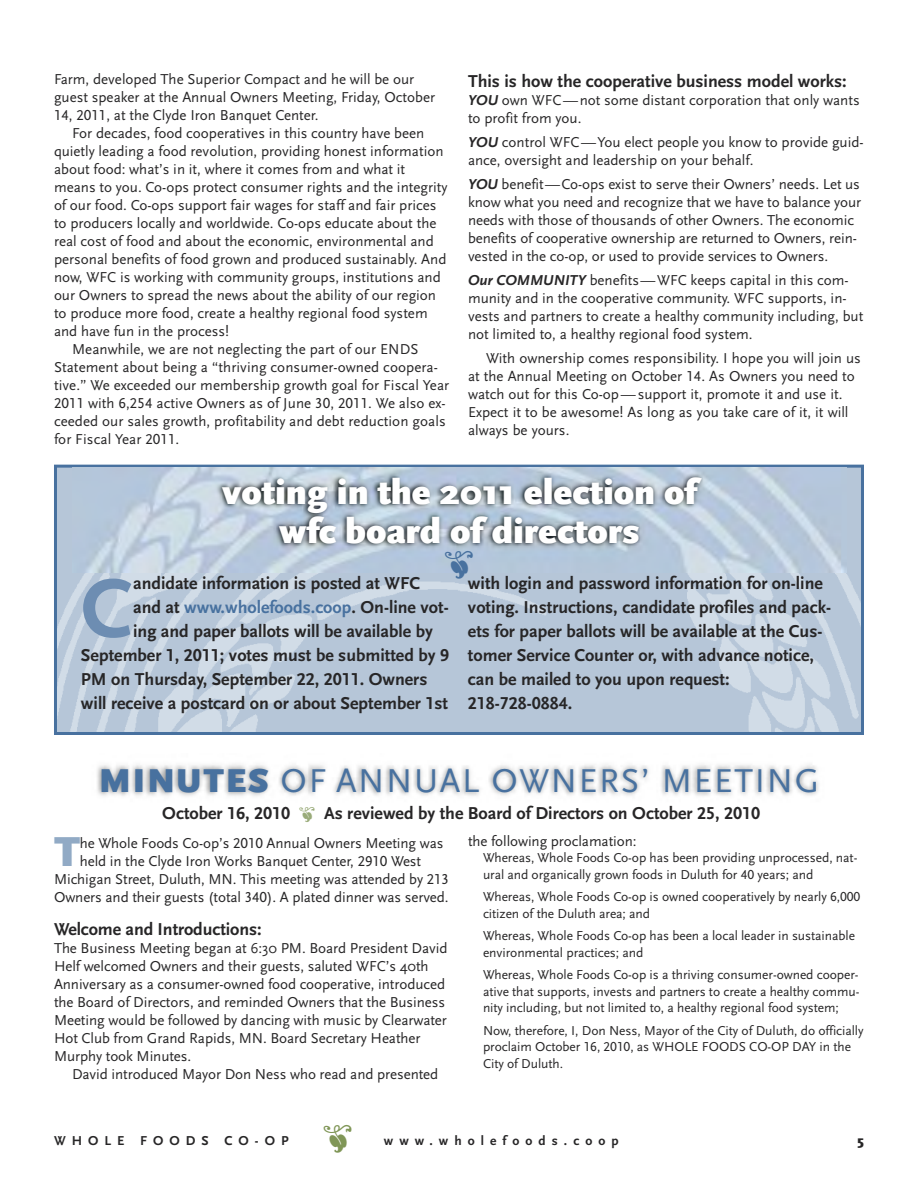
<style>
.page{position:relative;width:918px;height:1188px;background:#fff}
.page>*{position:absolute;margin:0;border:0;box-sizing:border-box;transform-origin:0 0}
.t1{font:700 86.55px "Scala Sans LF";color:#6d8db2}
.t2{font:900 43.65px "Scala Sans";color:#91aac5}
.t3{font:900 36px/39px "Scala Sans";color:#fff;text-align:center}
.t4{font:34.5px "Scala Sans LF";letter-spacing:.05em;color:#48719f}
.t5{font:33px "Truesdell Sorts";color:#809657}
.t6{font:33px "Truesdell Sorts";color:#48719f}
.t7{font:700 18px/24px "Scala Sans LF";color:#272627}
.t8{font:700 18px "Scala Sans";color:#272627}
.t9{font:700 18px "Scala Sans LF";color:#48719f}
.t10{font:15px/18px "Scala Sans LF";color:#272627}
.t11{font:15px/18px "Scala Sans";letter-spacing:-.005em;color:#272627}
.t12{font:13.5px/16.5px "Scala Sans LF";letter-spacing:-.005em;color:#272627}
.t13{font:700 13.5px "Scala Sans LF";letter-spacing:.45em;color:#272627}
.t14{font:900 13.5px "Scala Sans";color:#272627}
.s1{font-weight:700;font-style:italic}
.s2{color:#272627}
.s3{font-family:"Scala Sans";font-weight:900}
.s4{font-family:"Truesdell Sorts";font-weight:400;color:#99ab79}
</style>
<div class="page">
<img style="left:97px;top:764px;width:722px;height:32px">
<img style="left:58px;top:469px;width:802px;height:262px">
<div style="left:54px;top:465px;width:810px;height:270px;border:3px solid #48719f"></div>
<img style="left:73px;top:466px;width:774px;height:107px">
<p class="t10" style="left:54px;top:72px;width:383px">Farm, developed The Superior Compact and he will be our guest speaker at the Annual Owners Meeting, Friday, October<br>14, 2011, at the Clyde Iron Banquet Center.</p>
<p class="t10" style="left:72px;top:126px;width:354px">For decades, food cooperatives in this country have been</p>
<p class="t10" style="left:54px;top:144px;width:391px">quietly leading a food revolution, providing honest information</p>
<p class="t10" style="left:54px;top:162px;width:353px">about food: what’s in it, where it comes from and what it</p>
<p class="t10" style="left:54px;top:180px;width:395px">means to you. Co-ops protect consumer rights and the integrity</p>
<p class="t10" style="left:54px;top:198px;width:384px">of our food. Co-ops support fair wages for staff and fair prices</p>
<p class="t10" style="left:54px;top:216px;width:384px">to producers locally and worldwide. Co-ops educate about the</p>
<p class="t10" style="left:54px;top:234px;width:381px">real cost of food and about the economic, environmental and</p>
<p class="t10" style="left:54px;top:252px;width:394px">personal benefits of food grown and produced sustainably. And</p>
<p class="t10" style="left:54px;top:270px;width:388px">now, WFC is working with community groups, institutions and</p>
<p class="t10" style="left:54px;top:288px;width:384px">our Owners to spread the news about the ability of our region</p>
<p class="t10" style="left:54px;top:306px;width:375px">to produce more food, create a healthy regional food system</p>
<p class="t10" style="left:54px;top:324px;width:177px">and have fun in the process!</p>
<p class="t10" style="left:72px;top:342px;width:348px">Meanwhile, we are not neglecting the part of our ENDS</p>
<p class="t10" style="left:54px;top:360px;width:385px">Statement about being a “thriving consumer-owned coopera-</p>
<p class="t10" style="left:54px;top:378px;width:397px">tive.” We exceeded our membership growth goal for Fiscal Year</p>
<p class="t10" style="left:54px;top:396px;width:393px">2011 with 6,254 active Owners as of June 30, 2011. We also ex-</p>
<p class="t10" style="left:54px;top:414px;width:393px">ceeded our sales growth, profitability and debt reduction goals</p>
<p class="t10" style="left:54px;top:432px;width:127px">for Fiscal Year 2011.</p>
<p class="t8" style="left:468px;top:73px;width:380px">This is how the cooperative business model works:</p>
<p class="t10" style="left:468px;top:92px;width:393px"><span class="s1">YOU</span> own WFC—not some distant corporation that only wants to profit from you.</p>
<p class="t10" style="left:468px;top:134px;width:397px"><span class="s1">YOU</span> control WFC—You elect people you know to provide guid&shy;ance, oversight and leadership on your behalf.</p>
<p class="t10" style="left:468px;top:176px;width:395px"><span class="s1">YOU</span> benefit—Co-ops exist to serve their Owners’ needs. Let us know what you need and recognize that we have to balance your needs with those of thousands of other Owners. The economic benefits of cooperative ownership are returned to Owners, rein&shy;vested in the co-op, or used to provide services to Owners.</p>
<p class="t10" style="left:468px;top:272px;width:397px"><span class="s1">Our COMMUNITY</span> benefits—WFC keeps capital in this com&shy;munity and in the cooperative community. WFC supports, in&shy;vests and partners to create a healthy community including, but not limited to, a healthy regional food system.</p>
<p class="t10" style="left:468px;top:350px;width:394px;text-indent:18px">With ownership comes responsibility. I hope you will join us at the Annual Meeting on October 14. As Owners you need to watch out for this Co-op— support it, promote it and use it.<br>Expect it to be awesome! As long as you take care of it, it will always be yours.</p>
<h3 class="t3" style="left:222px;top:474px;width:476px">voting in the 2011 election of wfc board of directors</h3>
<h3 class="t6" style="left:444px;top:543px;width:31px">A</h3>
<p class="t7" style="left:468px;top:572px;width:365px">with login and password information for on-line voting. Instructions, candidate profiles and pack&shy;ets for paper ballots will be available at the Cus&shy;tomer Service Counter or, with advance notice, can be mailed to you upon request:<br>218-728-0884.</p>
<h1 class="t1" style="left:81px;top:574px;width:54px">C</h1>
<p class="t7" style="left:133px;top:572px;width:289px">andidate information is posted at WFC</p>
<p class="t9" style="left:133px;top:600px;width:317px"><span class="s2">and at</span> www.wholefoods.coop<span class="s2">. On-line vot-</span></p>
<p class="t7" style="left:133px;top:620px;width:301px">ing and paper ballots will be available by</p>
<p class="t7" style="left:81px;top:644px;width:370px">September 1, 2011; votes must be submitted by 9</p>
<p class="t7" style="left:81px;top:668px;width:348px">PM on Thursday, September 22, 2011. Owners</p>
<p class="t7" style="left:81px;top:692px;width:369px">will receive a postcard on or about September 1st</p>
<h3 class="t4" style="left:99px;top:767px;width:722px"><span class="s3">MINUTES</span> OF ANNUAL OWNERS’ MEETING</h3>
<p class="t7" style="left:162px;top:802px;width:599px">October 16, 2010 <span class="s4">A</span> As reviewed by the Board of Directors on October 25, 2010</p>
<h2 class="t2" style="left:54px;top:829px;width:28px">T</h2>
<p class="t10" style="left:80px;top:835px;width:365px">he Whole Foods Co-op’s 2010 Annual Owners Meeting was</p>
<p class="t10" style="left:80px;top:853px;width:343px">held in the Clyde Iron Works Banquet Center, 2910 West</p>
<p class="t10" style="left:54px;top:871px;width:397px">Michigan Street, Duluth, MN. This meeting was attended by 213</p>
<p class="t10" style="left:54px;top:889px;width:396px">Owners and their guests (total 340). A plated dinner was served.</p>
<p class="t8" style="left:54px;top:922px;width:209px">Welcome and Introductions:</p>
<p class="t11" style="left:54px;top:940px;width:395px">The Business Meeting began at 6:30 PM. Board President David Helf welcomed Owners and their guests, saluted WFC’s 40th Anniversary as a consumer-owned food cooperative, introduced the Board of Directors, and reminded Owners that the Business Meeting would be followed by dancing with music by Clearwater Hot Club from Grand Rapids, MN. Board Secretary Heather Murphy took Minutes.</p>
<p class="t10" style="left:72px;top:1066px;width:368px">David introduced Mayor Don Ness who read and presented</p>
<p class="t10" style="left:468px;top:833px;width:170px">the following proclamation:</p>
<p class="t12" style="left:483px;top:851px;width:376px">Whereas, Whole Foods Co-op has been providing unprocessed, nat&shy;ural and organically grown foods in Duluth for 40 years; and</p>
<p class="t12" style="left:483px;top:890px;width:379px">Whereas, Whole Foods Co-op is owned cooperatively by nearly 6,000 citizen of the Duluth area; and</p>
<p class="t12" style="left:483px;top:929px;width:374px">Whereas, Whole Foods Co-op has been a local leader in sustainable environmental practices; and</p>
<p class="t12" style="left:483px;top:968px;width:378px;text-align:justify">Whereas, Whole Foods Co-op is a thriving consumer-owned cooper&shy;ative that supports, invests and partners to create a healthy commu&shy;nity including, but not limited to, a healthy regional food system;</p>
<p class="t12" style="left:483px;top:1023px;width:382px">Now, therefore, I, Don Ness, Mayor of the City of Duluth, do officially proclaim October 16, 2010, as WHOLE FOODS CO-OP DAY in the<br>City of Duluth.</p>
<p class="t13" style="left:54px;top:1135px;width:236px">WHOLE FOODS CO-OP</p>
<h3 class="t5" style="left:323px;top:1116px;width:31px">A</h3>
<p class="t13" style="left:384px;top:1135px;width:236px">www.wholefoods.coop</p>
<p class="t14" style="left:858px;top:1133px;width:8px">5</p>
</div>
